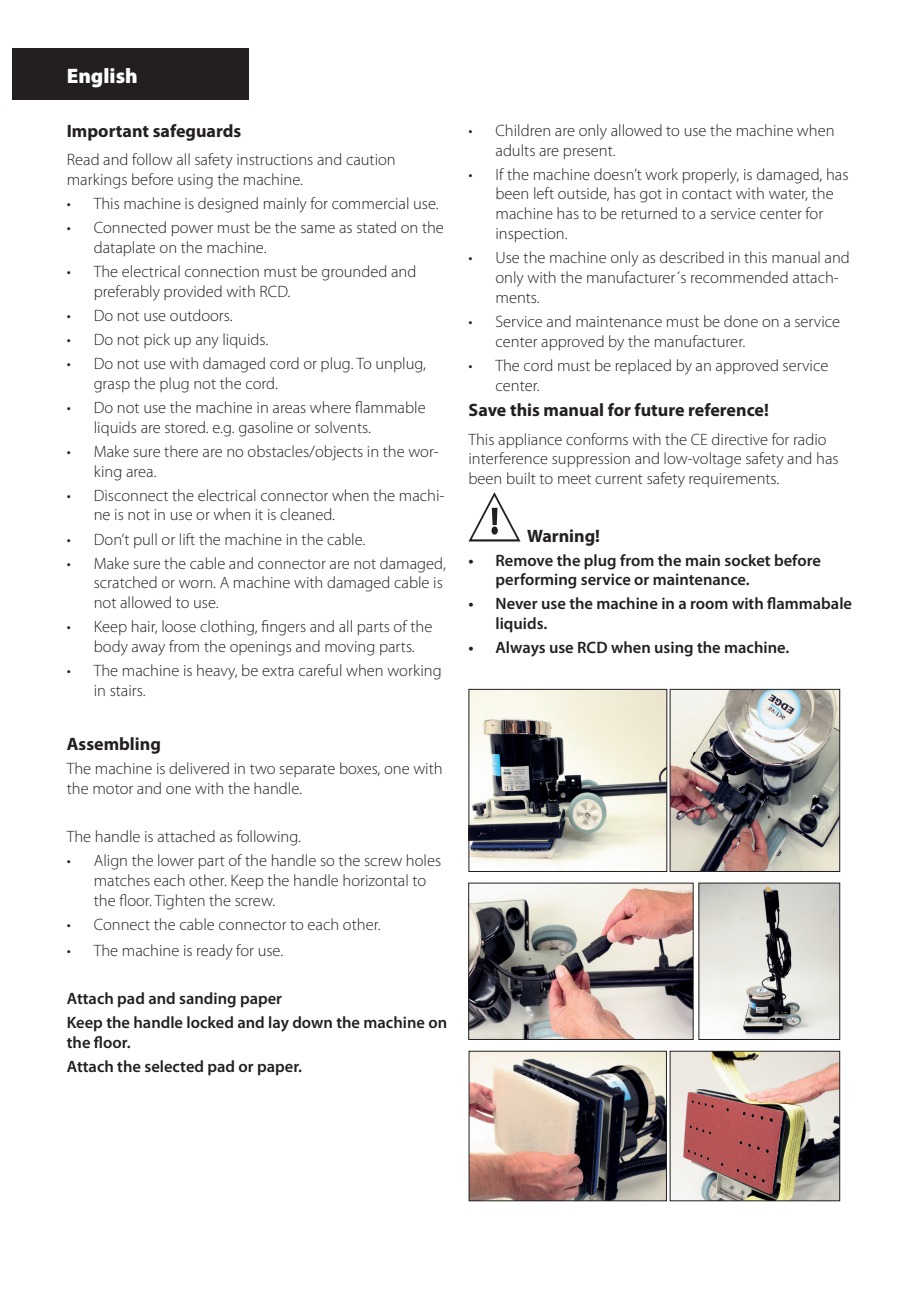
<style>
.page{position:relative;width:919px;height:1289px;background:#fff}
.page>*{position:absolute;margin:0;border:0;box-sizing:border-box;transform-origin:0 0}
.t1{font:900 21px "Myriad Pro";color:#fff}
.t2{font:700 18px "Myriad Pro";color:#231f20}
.t3{font:300 16.5px/19.8px "Myriad Pro";color:#231f20}
.t4{font:600 16.5px/24px "Myriad Pro";color:#231f20}
</style>
<div class="page">
<div style="left:13px;top:49px;width:236px;height:51px;background:#231f20"></div>
<svg style="left:468px;top:492px;width:52px;height:49px"></svg>
<img style="left:471px;top:691px;width:193px;height:178px">
<div style="left:469px;top:689px;width:197px;height:182px;border:1px solid #231f20"></div>
<img style="left:672px;top:691px;width:165px;height:178px">
<div style="left:670px;top:689px;width:169px;height:182px;border:1px solid #231f20"></div>
<img style="left:470px;top:884px;width:221px;height:153px">
<div style="left:468px;top:882px;width:225px;height:157px;border:1px solid #231f20"></div>
<img style="left:672px;top:1053px;width:165px;height:145px">
<div style="left:670px;top:1051px;width:169px;height:149px;border:1px solid #231f20"></div>
<img style="left:700px;top:884px;width:137px;height:153px">
<img style="left:471px;top:1053px;width:193px;height:145px">
<div style="left:469px;top:1051px;width:197px;height:149px;border:1px solid #231f20"></div>
<p class="t1" style="left:67px;top:61px;width:73px">English</p>
<p class="t2" style="left:67px;top:119px;width:176px">Important safeguards</p>
<p class="t3" style="left:67px;top:150px;width:330px">Read and follow all safety instructions and caution markings before using the machine.</p>
<p class="t3" style="left:67px;top:193px;width:373px">• This machine is designed mainly for commercial use.</p>
<p class="t3" style="left:94px;top:217px;width:351px;text-indent:-27px">• Connected power must be the same as stated on the dataplate on the machine.</p>
<p class="t3" style="left:94px;top:261px;width:324px;text-indent:-27px">• The electrical connection must be grounded and preferably provided with RCD.</p>
<p class="t3" style="left:67px;top:305px;width:167px">• Do not use outdoors.</p>
<p class="t3" style="left:67px;top:329px;width:203px">• Do not pick up any liquids.</p>
<p class="t3" style="left:94px;top:353px;width:334px;text-indent:-27px">• Do not use with damaged cord or plug. To unplug, grasp the plug not the cord.</p>
<p class="t3" style="left:94px;top:397px;width:333px;text-indent:-27px">• Do not use the machine in areas where flammable liquids are stored. e.g. gasoline or solvents.</p>
<p class="t3" style="left:94px;top:441px;width:346px;text-indent:-27px">• Make sure there are no obstacles/objects in the wor&shy;king area.</p>
<p class="t3" style="left:94px;top:485px;width:352px;text-indent:-27px">• Disconnect the electrical connector when the machi&shy;ne is not in use or when it is cleaned.</p>
<p class="t3" style="left:67px;top:529px;width:300px">• Don’t pull or lift the machine in the cable.</p>
<p class="t3" style="left:94px;top:553px;width:353px;text-indent:-27px">• Make sure the cable and connector are not damaged, scratched or worn. A machine with damaged cable is not allowed to use.</p>
<p class="t3" style="left:67px;top:616px;width:367px;text-align:center">• Keep hair, loose clothing, fingers and all parts of the body away from the openings and moving parts.</p>
<p class="t3" style="left:94px;top:660px;width:349px;text-indent:-27px">• The machine is heavy, be extra careful when working in stairs.</p>
<p class="t2" style="left:67px;top:732px;width:96px">Assembling</p>
<p class="t3" style="left:67px;top:759px;width:377px">The machine is delivered in two separate boxes, one with the motor and one with the handle.</p>
<p class="t3" style="left:67px;top:826px;width:236px">The handle is attached as following.</p>
<p class="t3" style="left:94px;top:850px;width:349px;text-indent:-27px">• Align the lower part of the handle so the screw holes matches each other. Keep the handle horizontal to the floor. Tighten the screw.</p>
<p class="t3" style="left:67px;top:914px;width:315px">• Connect the cable connector to each other.</p>
<p class="t3" style="left:67px;top:940px;width:218px">• The machine is ready for use.</p>
<p class="t4" style="left:67px;top:986px;width:382px">Attach pad and sanding paper<br>Keep the handle locked and lay down the machine on</p>
<p class="t4" style="left:67px;top:1030px;width:237px">the floor.<br>Attach the selected pad or paper.</p>
<p class="t3" style="left:495px;top:120px;width:340px;text-indent:-27px">• Children are only allowed to use the machine when adults are present.</p>
<p class="t3" style="left:495px;top:164px;width:354px;text-indent:-27px">• If the machine doesn’t work properly, is damaged, has been left outside, has got in contact with water, the machine has to be returned to a service center for inspection.</p>
<p class="t3" style="left:495px;top:248px;width:356px;text-indent:-27px">• Use the machine only as described in this manual and only with the manufacturer´s recommended attach&shy;ments.</p>
<p class="t3" style="left:495px;top:311px;width:346px;text-indent:-27px">• Service and maintenance must be done on a service center approved by the manufacturer.</p>
<p class="t3" style="left:495px;top:355px;width:334px;text-indent:-27px">• The cord must be replaced by an approved service center.</p>
<p class="t2" style="left:468px;top:398px;width:302px">Save this manual for future reference!</p>
<p class="t3" style="left:468px;top:429px;width:371px">This appliance conforms with the CE directive for radio interference suppression and low-voltage safety and has been built to meet current safety requirements.</p>
<p class="t2" style="left:527px;top:523px;width:74px">Warning!</p>
<p class="t4" style="left:495px;top:549px;width:327px;line-height:19.8px;text-indent:-27px">• Remove the plug from the main socket before performing service or maintenance.</p>
<p class="t4" style="left:495px;top:593px;width:358px;line-height:19.8px;text-indent:-27px">• Never use the machine in a room with flammabale liquids.</p>
<p class="t4" style="left:468px;top:635px;width:322px">• Always use RCD when using the machine.</p>
</div>
